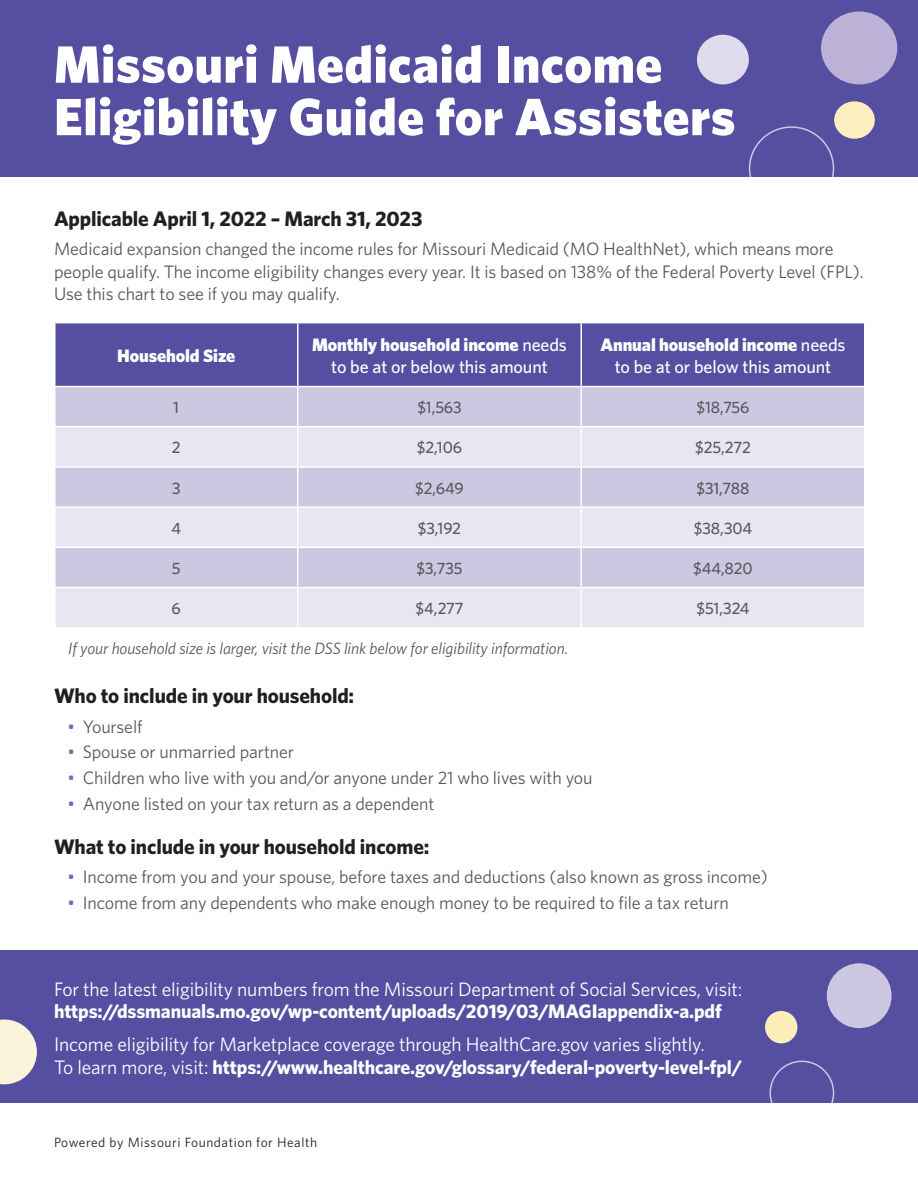
<style>
.page{position:relative;width:918px;height:1188px;background:#fff}
.page>*{position:absolute;margin:0;border:0;box-sizing:border-box;transform-origin:0 0}
.t1{font:900 52.5px/52.5px "Whitney";letter-spacing:.01em;color:#fff}
.t2{font:700 21px "Whitney";letter-spacing:-.005em;color:#231f20}
.t3{font:19.5px/22.5px "Whitney";letter-spacing:-.005em;color:#fff}
.t4{font:700 19.5px "Whitney";letter-spacing:-.005em;color:#fff}
.t5{font:18px/22.5px "Whitney";letter-spacing:-.005em;color:#57585a}
.t6{font:500 18px/22.5px "Whitney";letter-spacing:-.005em;color:#fff;text-align:center}
.t7{font:900 18px "Whitney";letter-spacing:-.005em;color:#fff}
.t8{font:500 16.5px "Whitney";letter-spacing:-.005em;color:#57585a}
.t9{font:italic 16.5px "Whitney";letter-spacing:-.005em;color:#57585a}
.t10{font:13.5px "Whitney";letter-spacing:.04em;color:#231f20}
.s1{font-weight:900}
.s2{color:#7767ae}
.s3{font-weight:700}
</style>
<div class="page">
<div style="left:0;top:0;width:918px;height:177px;background:#564fa1"></div>
<div style="left:0;top:950px;width:918px;height:154px;background:#564fa1"></div>
<div style="left:56px;top:323px;width:808px;height:63px;background:#564fa1"></div>
<div style="left:56px;top:387px;width:808px;height:39px;background:#cdc7e2"></div>
<svg style="left:56px;top:427px;width:808px;height:200px;background:#dddaeb"></svg>
<hr style="left:297px;top:323px;width:1px;height:63px;background:#fff">
<hr style="left:580px;top:323px;width:2px;height:63px;background:#fff">
<hr style="left:297px;top:387px;width:1px;height:39px;background:#fff">
<hr style="left:580px;top:387px;width:2px;height:39px;background:#fff">
<hr style="left:297px;top:427px;width:1px;height:39px;background:#fff">
<hr style="left:580px;top:427px;width:2px;height:39px;background:#fff">
<hr style="left:54px;top:466px;width:244px;height:2px;background:#fff">
<hr style="left:298px;top:466px;width:283px;height:2px;background:#fff">
<hr style="left:297px;top:468px;width:1px;height:38px;background:#fff">
<hr style="left:581px;top:466px;width:285px;height:2px;background:#fff">
<hr style="left:580px;top:468px;width:2px;height:38px;background:#fff">
<hr style="left:54px;top:506px;width:244px;height:2px;background:#fff">
<hr style="left:298px;top:506px;width:283px;height:2px;background:#fff">
<hr style="left:297px;top:508px;width:1px;height:39px;background:#fff">
<hr style="left:581px;top:506px;width:285px;height:2px;background:#fff">
<hr style="left:580px;top:508px;width:2px;height:39px;background:#fff">
<hr style="left:54px;top:547px;width:244px;height:1px;background:#fff">
<hr style="left:298px;top:547px;width:283px;height:1px;background:#fff">
<hr style="left:297px;top:548px;width:1px;height:39px;background:#fff">
<hr style="left:581px;top:547px;width:285px;height:1px;background:#fff">
<hr style="left:580px;top:548px;width:2px;height:39px;background:#fff">
<hr style="left:54px;top:587px;width:244px;height:1px;background:#fff">
<hr style="left:298px;top:587px;width:283px;height:1px;background:#fff">
<hr style="left:297px;top:588px;width:1px;height:39px;background:#fff">
<hr style="left:581px;top:587px;width:285px;height:1px;background:#fff">
<hr style="left:580px;top:588px;width:2px;height:39px;background:#fff">
<div style="left:827px;top:963px;width:65px;height:65px;background:#cdc7e2;border-radius:50%"></div>
<div style="left:769px;top:1061px;width:65px;height:64px;border:2px solid #cdc7e2;border-radius:50%"></div>
<div style="left:0;top:1104px;width:918px;height:84px;background:#fff"></div>
<svg style="left:0;top:1020px;width:37px;height:64px"></svg>
<div style="left:821px;top:11px;width:76px;height:73px;background:#bcb2d7;border-radius:50%"></div>
<div style="left:697px;top:35px;width:52px;height:49px;background:#dfdbed;border-radius:50%"></div>
<div style="left:749px;top:126px;width:85px;height:85px;border:2px solid #cdc7e2;border-radius:50%"></div>
<div style="left:0;top:177px;width:918px;height:84px;background:#fff"></div>
<div style="left:834px;top:101px;width:41px;height:38px;background:#fcefbf;border-radius:50%"></div>
<div style="left:765px;top:1011px;width:32px;height:32px;background:#fdeeb9;border-radius:50%"></div>
<h1 class="t1" style="left:54px;top:37px;width:683px">Missouri Medicaid Income<br>Eligibility Guide for Assisters</h1>
<p class="t2" style="left:54px;top:205px;width:370px">Applicable April 1, 2022 – March 31, 2023</p>
<p class="t5" style="left:54px;top:237px;width:811px">Medicaid expansion changed the income rules for Missouri Medicaid (MO HealthNet), which means more people qualify. The income eligibility changes every year. It is based on 138% of the Federal Poverty Level (FPL).<br>Use this chart to see if you may qualify.</p>
<p class="t7" style="left:117px;top:343px;width:120px">Household Size</p>
<p class="t6" style="left:312px;top:333px;width:256px"><span class="s1">Monthly household income</span> needs to be at or below this amount</p>
<p class="t6" style="left:600px;top:333px;width:247px"><span class="s1">Annual household income</span> needs to be at or below this amount</p>
<p class="t8" style="left:173px;top:397px;width:7px">1</p>
<p class="t8" style="left:417px;top:397px;width:46px">$1,563</p>
<p class="t8" style="left:696px;top:397px;width:55px">$18,756</p>
<p class="t8" style="left:172px;top:437px;width:10px">2</p>
<p class="t8" style="left:417px;top:437px;width:47px">$2,106</p>
<p class="t8" style="left:695px;top:437px;width:57px">$25,272</p>
<p class="t8" style="left:172px;top:477px;width:10px">3</p>
<p class="t8" style="left:415px;top:477px;width:50px">$2,649</p>
<p class="t8" style="left:697px;top:477px;width:55px">$31,788</p>
<p class="t8" style="left:171px;top:517px;width:11px">4</p>
<p class="t8" style="left:418px;top:517px;width:45px">$3,192</p>
<p class="t8" style="left:694px;top:517px;width:60px">$38,304</p>
<p class="t8" style="left:172px;top:557px;width:10px">5</p>
<p class="t8" style="left:417px;top:557px;width:47px">$3,735</p>
<p class="t8" style="left:693px;top:557px;width:61px">$44,820</p>
<p class="t8" style="left:172px;top:598px;width:11px">6</p>
<p class="t8" style="left:416px;top:598px;width:49px">$4,277</p>
<p class="t8" style="left:697px;top:598px;width:54px">$51,324</p>
<p class="t9" style="left:68px;top:638px;width:501px">If your household size is larger, visit the DSS link below for eligibility information.</p>
<p class="t2" style="left:54px;top:682px;width:302px">Who to include in your household:</p>
<p class="t5" style="left:68px;top:715px;width:76px"><span class="s2">•</span> Yourself</p>
<p class="t5" style="left:68px;top:741px;width:228px"><span class="s2">•</span> Spouse or unmarried partner</p>
<p class="t5" style="left:68px;top:766px;width:527px"><span class="s2">•</span> Children who live with you and/or anyone under 21 who lives with you</p>
<p class="t5" style="left:68px;top:792px;width:368px"><span class="s2">•</span> Anyone listed on your tax return as a dependent</p>
<p class="t2" style="left:54px;top:832px;width:377px">What to include in your household income:</p>
<p class="t5" style="left:68px;top:865px;width:702px"><span class="s2">•</span> Income from you and your spouse, before taxes and deductions (also known as gross income)</p>
<p class="t5" style="left:68px;top:891px;width:663px"><span class="s2">•</span> Income from any dependents who make enough money to be required to file a tax return</p>
<p class="t3" style="left:54px;top:977px;width:690px">For the latest eligibility numbers from the Missouri Department of Social Services, visit:</p>
<p class="t4" style="left:54px;top:999px;width:669px">https://dssmanuals.mo.gov/wp-content/uploads/2019/03/MAGIappendix-a.pdf</p>
<p class="t3" style="left:54px;top:1033px;width:690px">Income eligibility for Marketplace coverage through HealthCare.gov varies slightly.<br>To learn more, visit: <span class="s3">https://www.healthcare.gov/glossary/federal-poverty-level-fpl/</span></p>
<p class="t10" style="left:54px;top:1133px;width:265px">Powered by Missouri Foundation for Health</p>
</div>
